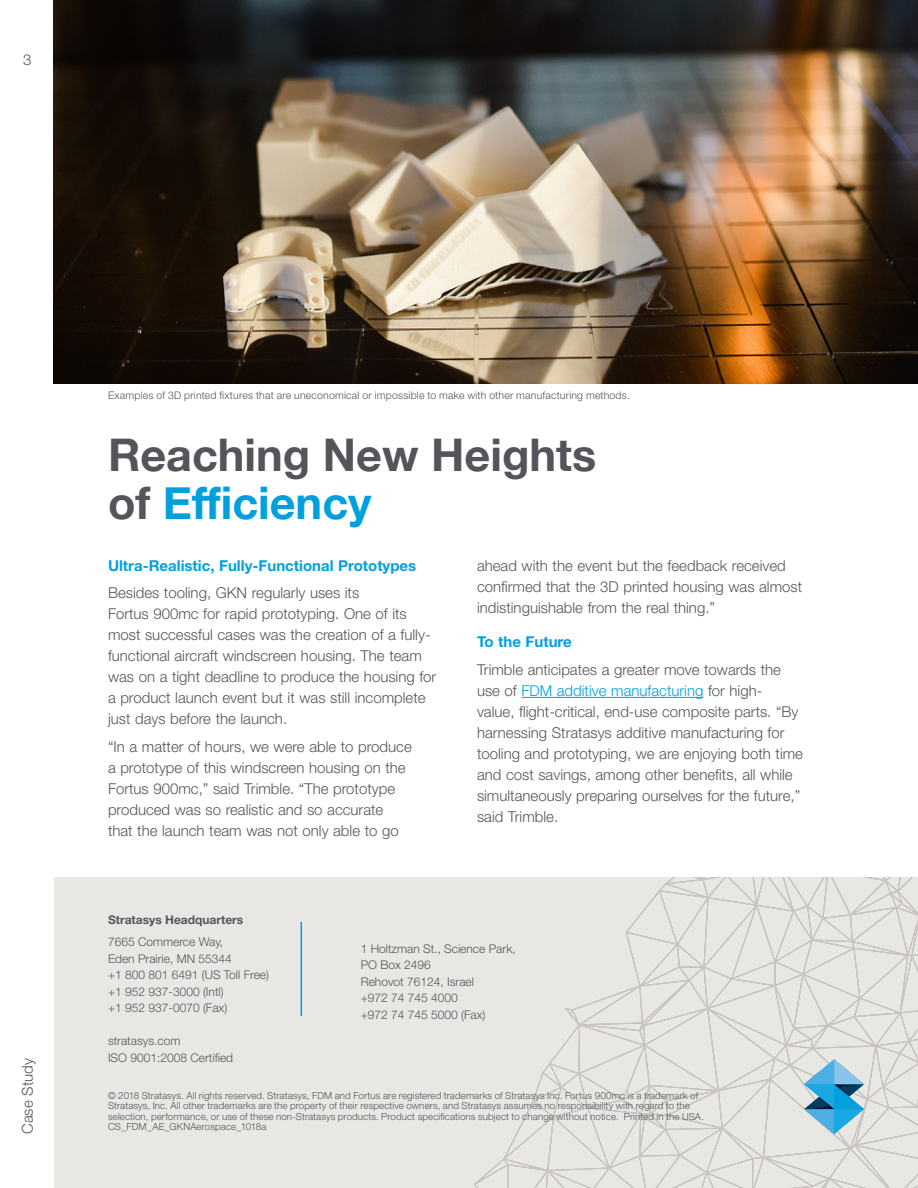
<style>
.page{position:relative;width:918px;height:1188px;background:#fff}
.page>*{position:absolute;margin:0;border:0;box-sizing:border-box;transform-origin:0 0}
.t1{font:700 45px/48px "Helvetica Neue";color:#54555a}
.t2{font:300 15px/21px "Helvetica Neue LT Std";color:#54555a}
.t3{font:700 15px "Helvetica Neue LT Std";color:#00a0df}
.t4{font:300 12px/16.5px "Helvetica Neue LT Std";color:#54555a}
.t5{font:700 12px "Helvetica Neue LT Std";color:#54555a}
.t6{font:300 10.5px "Helvetica Neue LT Std";letter-spacing:.02em;color:#54555a}
.t7{font:300 9.75px/10.5px "Helvetica Neue LT Std";letter-spacing:.01em;color:#54555a}
.s1{color:#00a0df}
</style>
<div class="page">
<div style="left:54px;top:878px;width:864px;height:310px;background:#e9e7e4"></div>
<hr style="left:301px;top:922px;width:1px;height:94px;background:#00a0df">
<svg style="left:474px;top:878px;width:444px;height:310px"></svg>
<hr style="left:521px;top:697px;width:182px;height:1px;background:#00a0df">
<img style="left:54px;top:0;width:864px;height:383px">
<p class="t2" style="left:23px;top:49px;width:10px">3</p>
<p class="t2" style="left:17px;top:1134px;width:77px;rotate:-90deg">Case Study</p>
<p class="t6" style="left:108px;top:389px;width:523px">Examples of 3D printed fixtures that are uneconomical or impossible to make with other manufacturing methods.</p>
<h1 class="t1" style="left:108px;top:432px;width:490px">Reaching New Heights of <span class="s1">Efficiency</span></h1>
<p class="t3" style="left:108px;top:556px;width:310px">Ultra-Realistic, Fully-Functional Prototypes</p>
<p class="t2" style="left:108px;top:582px;width:330px">Besides tooling, GKN regularly uses its<br>Fortus 900mc for rapid prototyping. One of its most successful cases was the creation of a fully&shy;functional aircraft windscreen housing. The team was on a tight deadline to produce the housing for a product launch event but it was still incomplete just days before the launch.</p>
<p class="t2" style="left:108px;top:736px;width:305px">“In a matter of hours, we were able to produce a prototype of this windscreen housing on the Fortus 900mc,” said Trimble. “The prototype produced was so realistic and so accurate<br>that the launch team was not only able to go</p>
<p class="t2" style="left:477px;top:555px;width:327px">ahead with the event but the feedback received confirmed that the 3D printed housing was almost indistinguishable from the real thing.”</p>
<p class="t3" style="left:477px;top:633px;width:96px">To the Future</p>
<p class="t2" style="left:477px;top:659px;width:328px">Trimble anticipates a greater move towards the use of <span class="s1">FDM additive manufacturing</span> for high&shy;value, flight-critical, end-use composite parts. “By harnessing Stratasys additive manufacturing for tooling and prototyping, we are enjoying both time and cost savings, among other benefits, all while simultaneously preparing ourselves for the future,” said Trimble.</p>
<p class="t5" style="left:108px;top:912px;width:137px">Stratasys Headquarters</p>
<p class="t4" style="left:108px;top:934px;width:163px">7665 Commerce Way,<br>Eden Prairie, MN 55344<br>+1 800 801 6491 (US Toll Free) +1 952 937-3000 (Intl)<br>+1 952 937-0070 (Fax)</p>
<p class="t4" style="left:108px;top:1033px;width:127px">stratasys.com<br>ISO 9001:2008 Certified</p>
<p class="t4" style="left:361px;top:940px;width:156px">1 Holtzman St., Science Park,<br>PO Box 2496<br>Rehovot 76124, Israel<br>+972 74 745 4000<br>+972 74 745 5000 (Fax)</p>
<p class="t7" style="left:108px;top:1090px;width:598px">© 2018 Stratasys. All rights reserved. Stratasys, FDM and Fortus are registered trademarks of Stratasys Inc. Fortus 900mc is a trademark of Stratasys, Inc. All other trademarks are the property of their respective owners, and Stratasys assumes no responsibility with regard to the selection, performance, or use of these non-Stratasys products. Product specifications subject to change without notice. Printed in the USA.<br>CS_FDM_AE_GKNAerospace_1018a</p>
</div>
